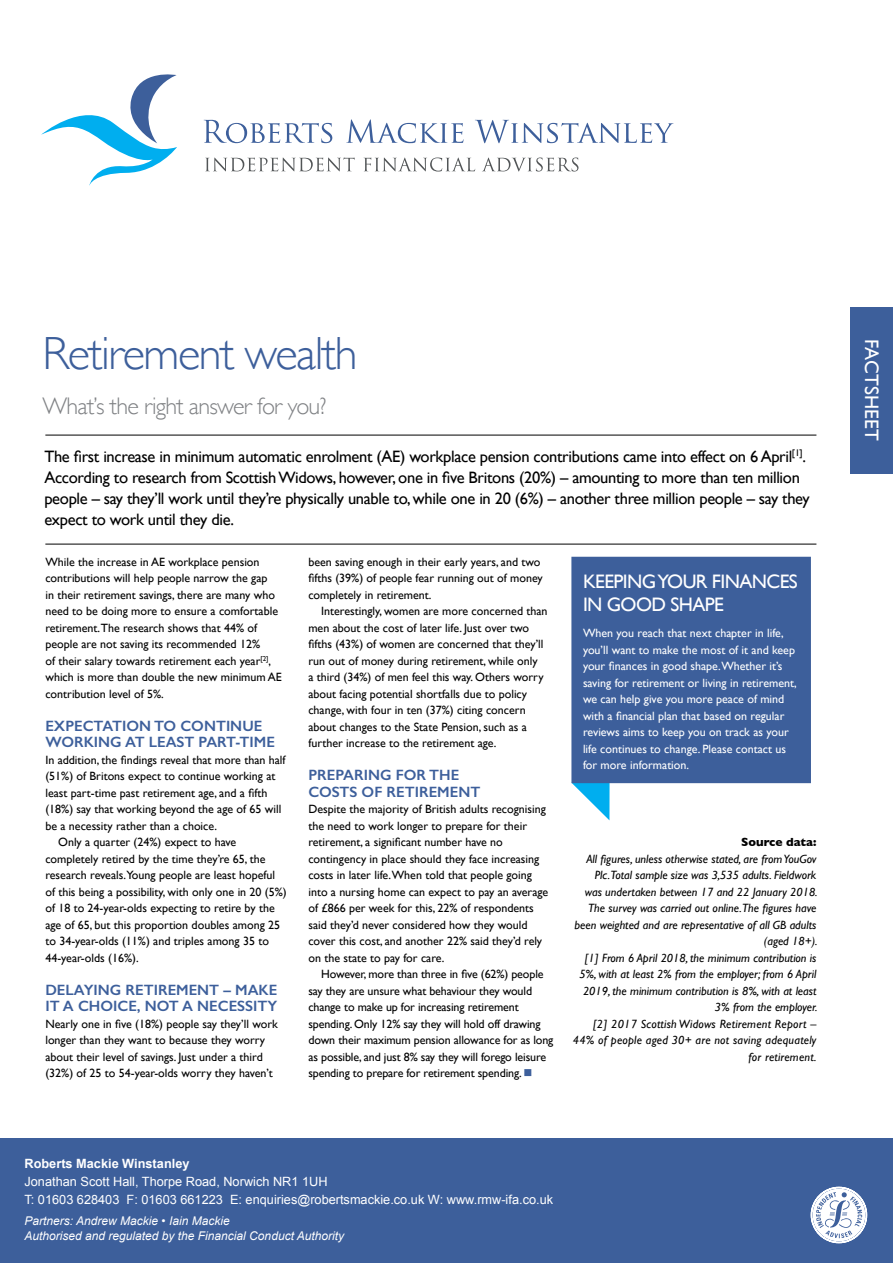
<style>
.page{position:relative;width:893px;height:1263px;background:#fff}
.page>*{position:absolute;margin:0;border:0;box-sizing:border-box;transform-origin:0 0}
.t1{font:300 46.5px "Gill Sans";letter-spacing:-.03em;color:#3d5f9b}
.t2{font:300 24px "Gill Sans";letter-spacing:-.03em;color:#808285}
.t3{font:19.5px/22.5px "Gill Sans";letter-spacing:-.03em;color:#fff}
.t4{font:19.5px "Gill Sans";letter-spacing:.01em;color:#fff}
.t5{font:16.5px/21px "Gill Sans";letter-spacing:-.02em;color:#000}
.t6{font:600 15px/16.5px "Gill Sans";color:#3d5f9b}
.t7{font:12.75px/18px "Arial";color:#fff}
.t8{font:700 12.75px "Arial";color:#fff}
.t9{font:12px/16.5px "Gill Sans";color:#000}
.t10{font:italic 12px/16.5px "Gill Sans";color:#000;text-align:right}
.t11{font:12px/16.5px "Gill Sans";color:#fff}
.t12{font:italic 12px/15px "Arial";color:#fff}
.t13{font:700 12px "Gill Sans";color:#000}
.s1{color:#3d5f9b}
</style>
<div class="page">
<hr style="left:45px;top:544px;width:771px;height:1px;background:#000">
<hr style="left:45px;top:435px;width:771px;height:1px;background:#000">
<svg style="left:571px;top:783px;width:38px;height:37px"></svg>
<div style="left:571px;top:557px;width:240px;height:226px;background:#3d5f9b"></div>
<div style="left:0;top:1139px;width:893px;height:124px;background:#3d5f9b"></div>
<div style="left:850px;top:307px;width:43px;height:166px;background:#3d5f9b"></div>
<svg style="left:810px;top:1186px;width:58px;height:58px"></svg>
<svg style="left:41px;top:74px;width:136px;height:112px"></svg>
<svg style="left:204px;top:120px;width:128px;height:23px"></svg>
<svg style="left:346px;top:119px;width:117px;height:24px"></svg>
<svg style="left:475px;top:120px;width:198px;height:23px"></svg>
<svg style="left:206px;top:158px;width:149px;height:13px"></svg>
<svg style="left:364px;top:158px;width:111px;height:14px"></svg>
<svg style="left:482px;top:158px;width:96px;height:14px"></svg>
<h1 class="t1" style="left:43px;top:327px;width:316px">Retirement wealth</h1>
<h2 class="t2" style="left:43px;top:393px;width:285px">What’s the right answer for you?</h2>
<p class="t5" style="left:44px;top:445px;width:767px">The first increase in minimum automatic enrolment (AE) workplace pension contributions came into effect on 6 April<sup>[1]</sup>.<br>According to research from Scottish Widows, however, one in five Britons (20%) – amounting to more than ten million people – say they’ll work until they’re physically unable to, while one in 20 (6%) – another three million people – say they expect to work until they die.</p>
<p class="t9" style="left:45px;top:553px;width:238px">While the increase in AE workplace pension contributions will help people narrow the gap<br>in their retirement savings, there are many who need to be doing more to ensure a comfortable retirement.The research shows that 44% of people are not saving its recommended 12%<br>of their salary towards retirement each year<sup>[2]</sup>, which is more than double the new minimum AE contribution level of 5%.</p>
<p class="t6" style="left:45px;top:717px;width:231px">EXPECTATION TO CONTINUE<br>WORKING AT LEAST PART-TIME</p>
<p class="t9" style="left:45px;top:751px;width:242px">In addition, the findings reveal that more than half</p>
<p class="t9" style="left:45px;top:768px;width:232px">(51%) of Britons expect to continue working at</p>
<p class="t9" style="left:45px;top:784px;width:223px">least part-time past retirement age, and a fifth</p>
<p class="t9" style="left:45px;top:801px;width:237px">(18%) say that working beyond the age of 65 will</p>
<p class="t9" style="left:45px;top:817px;width:173px">be a necessity rather than a choice.</p>
<p class="t9" style="left:58px;top:834px;width:180px">Only a quarter (24%) expect to have</p>
<p class="t9" style="left:45px;top:850px;width:222px">completely retired by the time they’re 65, the</p>
<p class="t9" style="left:45px;top:867px;width:231px">research reveals.Young people are least hopeful</p>
<p class="t9" style="left:45px;top:883px;width:243px">of this being a possibility, with only one in 20 (5%)</p>
<p class="t9" style="left:45px;top:900px;width:231px">of 18 to 24-year-olds expecting to retire by the</p>
<p class="t9" style="left:45px;top:916px;width:236px">age of 65, but this proportion doubles among 25</p>
<p class="t9" style="left:45px;top:933px;width:225px">to 34-year-olds (11%) and triples among 35 to</p>
<p class="t9" style="left:45px;top:949px;width:95px">44-year-olds (16%).</p>
<p class="t6" style="left:45px;top:981px;width:234px">DELAYING RETIREMENT – MAKE<br>IT A CHOICE, NOT A NECESSITY</p>
<p class="t9" style="left:45px;top:1015px;width:234px">Nearly one in five (18%) people say they’ll work longer than they want to because they worry about their level of savings. Just under a third (32%) of 25 to 54-year-olds worry they haven’t</p>
<p class="t9" style="left:308px;top:553px;width:236px">been saving enough in their early years, and two fifths (39%) of people fear running out of money completely in retirement.</p>
<p class="t9" style="left:308px;top:603px;width:241px;text-indent:13px">Interestingly, women are more concerned than men about the cost of later life. Just over two fifths (43%) of women are concerned that they’ll run out of money during retirement, while only<br>a third (34%) of men feel this way. Others worry about facing potential shortfalls due to policy change, with four in ten (37%) citing concern about changes to the State Pension, such as a further increase to the retirement age.</p>
<p class="t6" style="left:308px;top:767px;width:173px">PREPARING FOR THE<br>COSTS OF RETIREMENT</p>
<p class="t9" style="left:308px;top:801px;width:241px">Despite the majority of British adults recognising the need to work longer to prepare for their retirement, a significant number have no contingency in place should they face increasing costs in later life.When told that people going into a nursing home can expect to pay an average of £866 per week for this, 22% of respondents said they’d never considered how they would cover this cost, and another 22% said they’d rely on the state to pay for care.</p>
<p class="t9" style="left:308px;top:966px;width:247px;text-indent:13px">However, more than three in five (62%) people say they are unsure what behaviour they would change to make up for increasing retirement spending. Only 12% say they will hold off drawing down their maximum pension allowance for as long as possible, and just 8% say they will forego leisure spending to prepare for retirement spending. <span class="s1">■</span></p>
<h3 class="t3" style="left:583px;top:570px;width:216px">KEEPING YOUR FINANCES<br>IN GOOD SHAPE</h3>
<p class="t11" style="left:583px;top:625px;width:215px">When you reach that next chapter in life, you’ll want to make the most of it and keep your finances in good shape.Whether it’s saving for retirement or living in retirement, we can help give you more peace of mind with a financial plan that based on regular reviews aims to keep you on track as your life continues to change. Please contact us for more information.</p>
<p class="t13" style="left:741px;top:835px;width:77px">Source data:</p>
<p class="t10" style="left:573px;top:850px;width:246px">All figures, unless otherwise stated, are from YouGov Plc.Total sample size was 3,535 adults. Fieldwork<br>was undertaken between 17 and 22 January 2018.<br>The survey was carried out online.The figures have been weighted and are representative of all GB adults (aged 18+).<br>[1] From 6 April 2018, the minimum contribution is 5%, with at least 2% from the employer; from 6 April 2019, the minimum contribution is 8%, with at least 3% from the employer.<br>[2] 2017 Scottish Widows Retirement Report – 44% of people aged 30+ are not saving adequately for retirement.</p>
<p class="t8" style="left:25px;top:1156px;width:166px">Roberts Mackie Winstanley</p>
<p class="t7" style="left:25px;top:1173px;width:530px">Jonathan Scott Hall, Thorpe Road, Norwich NR1 1UH<br>T: 01603 628403 F: 01603 661223 E: enquiries@robertsmackie.co.uk W: www.rmw-ifa.co.uk</p>
<p class="t12" style="left:25px;top:1213px;width:321px">Partners: Andrew Mackie • Iain Mackie<br>Authorised and regulated by the Financial Conduct Authority</p>
<h3 class="t4" style="left:883px;top:339px;width:104px;rotate:90deg">FACTSHEET</h3>
</div>
